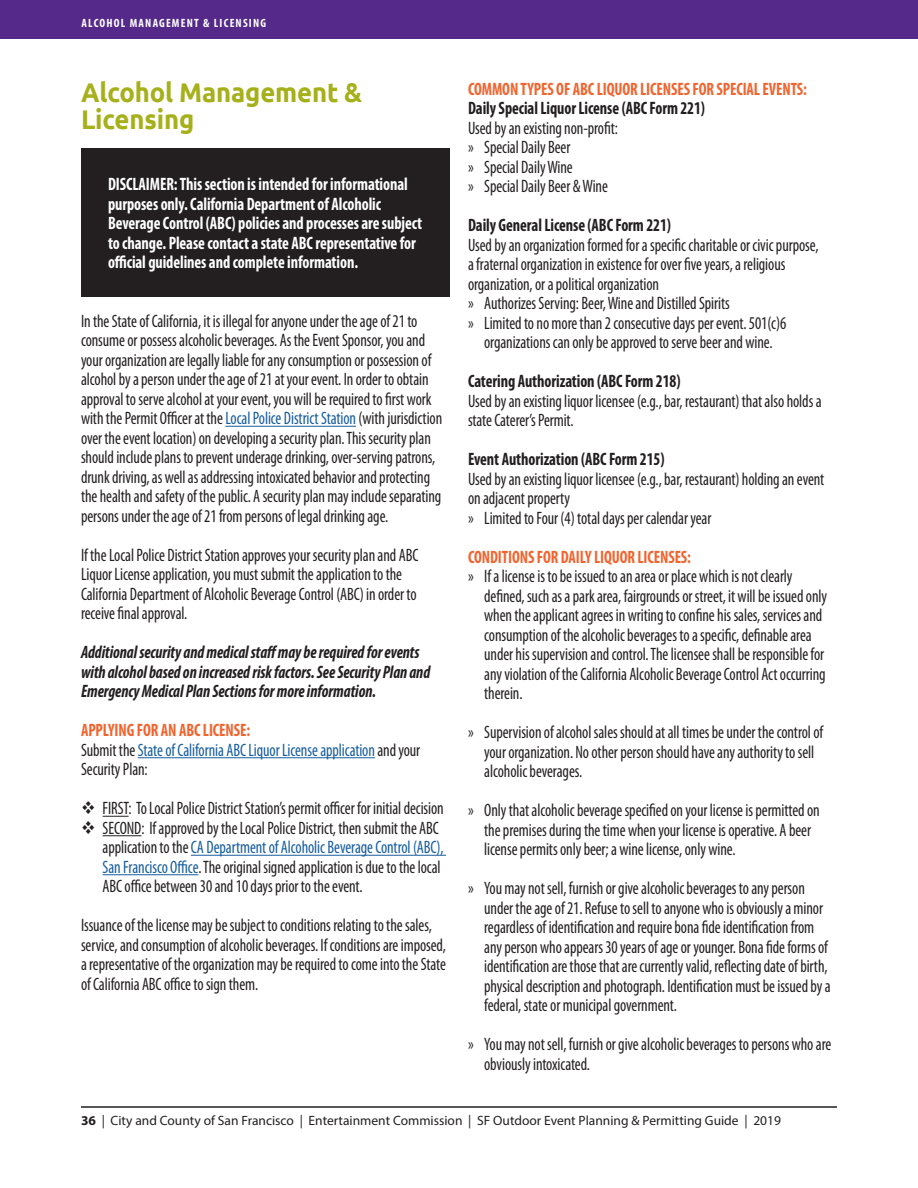
<style>
.page{position:relative;width:918px;height:1188px;background:#fff}
.page>*{position:absolute;margin:0;border:0;box-sizing:border-box;transform-origin:0 0}
.t1{font:700 27px/27px "Ubuntu";letter-spacing:-.005em;color:#a6b01a;scale:.95 1}
.t2{font:condensed 18px/19.5px "Myriad Pro";letter-spacing:-.005em;color:#231f20;scale:.9 1}
.t3{font:700 condensed 18px/19.5px "Myriad Pro";letter-spacing:-.005em;color:#fff;scale:.9 1}
.t4{font:italic 700 condensed 18px/19.5px "Myriad Pro";letter-spacing:-.005em;color:#231f20;scale:.9 1}
.t5{font:700 condensed 18px "Myriad Pro";letter-spacing:-.005em;color:#231f20;scale:.9 1}
.t6{font:700 condensed 18px "Myriad Pro";letter-spacing:-.005em;color:#f2642f;scale:.9 1}
.t7{font:condensed 18px/19.5px "Myriad Pro";letter-spacing:-.005em;color:#175d9e;scale:.9 1}
.t8{font:13.5px "Myriad Pro";color:#231f20}
.t9{font:700 condensed 12px "Myriad Pro";letter-spacing:.1em;color:#fff}
.s1{color:#175d9e}
.s2{color:#231f20}
.s3{font-weight:700}
</style>
<div class="page">
<hr style="left:81px;top:1106px;width:756px;height:2px;background:#231f20">
<div style="left:81px;top:148px;width:369px;height:149px;background:#231f20"></div>
<hr style="left:225px;top:426px;width:131px;height:1px;background:#175d9e">
<hr style="left:138px;top:757px;width:237px;height:1px;background:#175d9e">
<svg style="left:103px;top:816px;width:26px;height:1px"></svg>
<hr style="left:103px;top:835px;width:38px;height:1px;background:#231f20">
<hr style="left:191px;top:855px;width:255px;height:1px;background:#175d9e">
<hr style="left:103px;top:874px;width:95px;height:1px;background:#175d9e">
<div style="left:0;top:0;width:918px;height:39px;background:#542989"></div>
<p class="t9" style="left:82px;top:15px;width:186px">ALCOHOL MANAGEMENT &amp; LICENSING</p>
<p class="t1" style="left:81px;top:78px;width:298px">Alcohol Management &amp;<br>Licensing</p>
<p class="t3" style="left:108px;top:174px;width:351px">DISCLAIMER: This section is intended for informational purposes only. California Department of Alcoholic Beverage Control (ABC) policies and processes are subject to change. Please contact a state ABC representative for official guidelines and complete information.</p>
<p class="t2" style="left:81px;top:311px;width:403px">In the State of California, it is illegal for anyone under the age of 21 to consume or possess alcoholic beverages. As the Event Sponsor, you and your organization are legally liable for any consumption or possession of alcohol by a person under the age of 21 at your event. In order to obtain approval to serve alcohol at your event, you will be required to first work with the Permit Officer at the <span class="s1">Local Police District Station</span> (with jurisdiction over the event location) on developing a security plan. This security plan should include plans to prevent underage drinking, over-serving patrons, drunk driving, as well as addressing intoxicated behavior and protecting the health and safety of the public. A security plan may include separating persons under the age of 21 from persons of legal drinking age.</p>
<p class="t2" style="left:81px;top:545px;width:376px">If the Local Police District Station approves your security plan and ABC Liquor License application, you must submit the application to the California Department of Alcoholic Beverage Control (ABC) in order to receive final approval.</p>
<p class="t4" style="left:81px;top:642px;width:390px">Additional security and medical staff may be required for events with alcohol based on increased risk factors. See Security Plan and<br>Emergency Medical Plan Sections for more information.</p>
<p class="t6" style="left:81px;top:719px;width:190px">APPLYING FOR AN ABC LICENSE:</p>
<p class="t7" style="left:81px;top:740px;width:379px"><span class="s2">Submit the</span> State of California ABC Liquor License application <span class="s2">and your<br>Security Plan:</span></p>
<p class="t2" style="left:81px;top:799px;width:405px">❖ FIRST: To Local Police District Station’s permit officer for initial decision</p>
<p class="t2" style="left:103px;top:818px;width:380px;text-indent:-22px">❖ SECOND: If approved by the Local Police District, then submit the ABC application to the <span class="s1">CA Department of Alcoholic Beverage Control (ABC), San Francisco Office</span>. The original signed application is due to the local ABC office between 30 and 10 days prior to the event.</p>
<p class="t2" style="left:81px;top:916px;width:407px">Issuance of the license may be subject to conditions relating to the sales, service, and consumption of alcoholic beverages. If conditions are imposed, a representative of the organization may be required to come into the State of California ABC office to sign them.</p>
<p class="t6" style="left:468px;top:77px;width:378px">COMMON TYPES OF ABC LIQUOR LICENSES FOR SPECIAL EVENTS:</p>
<p class="t5" style="left:468px;top:97px;width:265px">Daily Special Liquor License (ABC Form 221)</p>
<p class="t2" style="left:468px;top:118px;width:168px">Used by an existing non-profit:</p>
<p class="t2" style="left:468px;top:137px;width:115px">» Special Daily Beer</p>
<p class="t2" style="left:468px;top:157px;width:118px">» Special Daily Wine</p>
<p class="t2" style="left:468px;top:176px;width:157px">» Special Daily Beer &amp; Wine</p>
<p class="t5" style="left:468px;top:214px;width:227px">Daily General License (ABC Form 221)</p>
<p class="t2" style="left:468px;top:235px;width:391px">Used by an organization formed for a specific charitable or civic purpose, a fraternal organization in existence for over five years, a religious organization, or a political organization</p>
<p class="t2" style="left:468px;top:293px;width:292px">» Authorizes Serving: Beer, Wine and Distilled Spirits</p>
<p class="t2" style="left:468px;top:313px;width:355px;text-align:center">» Limited to no more than 2 consecutive days per event. 501(c)6 organizations can only be approved to serve beer and wine.</p>
<p class="t5" style="left:468px;top:370px;width:238px">Catering Authorization (ABC Form 218)</p>
<p class="t2" style="left:468px;top:391px;width:394px">Used by an existing liquor licensee (e.g., bar, restaurant) that also holds a state Caterer’s Permit.</p>
<p class="t5" style="left:468px;top:448px;width:220px">Event Authorization (ABC Form 215)</p>
<p class="t2" style="left:468px;top:469px;width:397px">Used by an existing liquor licensee (e.g., bar, restaurant) holding an event on adjacent property</p>
<p class="t2" style="left:468px;top:508px;width:272px">» Limited to Four (4) total days per calendar year</p>
<p class="t6" style="left:468px;top:545px;width:249px">CONDITIONS FOR DAILY LIQUOR LICENSES:</p>
<p class="t2" style="left:484px;top:566px;width:383px;text-indent:-16px">» If a license is to be issued to an area or place which is not clearly defined, such as a park area, fairgrounds or street, it will be issued only when the applicant agrees in writing to confine his sales, services and consumption of the alcoholic beverages to a specific, definable area under his supervision and control. The licensee shall be responsible for any violation of the California Alcoholic Beverage Control Act occurring therein.</p>
<p class="t2" style="left:484px;top:722px;width:378px;text-indent:-16px">» Supervision of alcohol sales should at all times be under the control of your organization. No other person should have any authority to sell alcoholic beverages.</p>
<p class="t2" style="left:484px;top:800px;width:374px;text-indent:-16px">» Only that alcoholic beverage specified on your license is permitted on the premises during the time when your license is operative. A beer license permits only beer; a wine license, only wine.</p>
<p class="t2" style="left:484px;top:878px;width:387px;text-indent:-16px">» You may not sell, furnish or give alcoholic beverages to any person under the age of 21. Refuse to sell to anyone who is obviously a minor regardless of identification and require bona fide identification from any person who appears 30 years of age or younger. Bona fide forms of identification are those that are currently valid, reflecting date of birth, physical description and photograph. Identification must be issued by a federal, state or municipal government.</p>
<p class="t2" style="left:484px;top:1034px;width:387px;text-indent:-16px">» You may not sell, furnish or give alcoholic beverages to persons who are obviously intoxicated.</p>
<p class="t8" style="left:81px;top:1112px;width:702px"><span class="s3">36</span> | City and County of San Francisco | Entertainment Commission | SF Outdoor Event Planning &amp; Permitting Guide | 2019</p>
</div>
